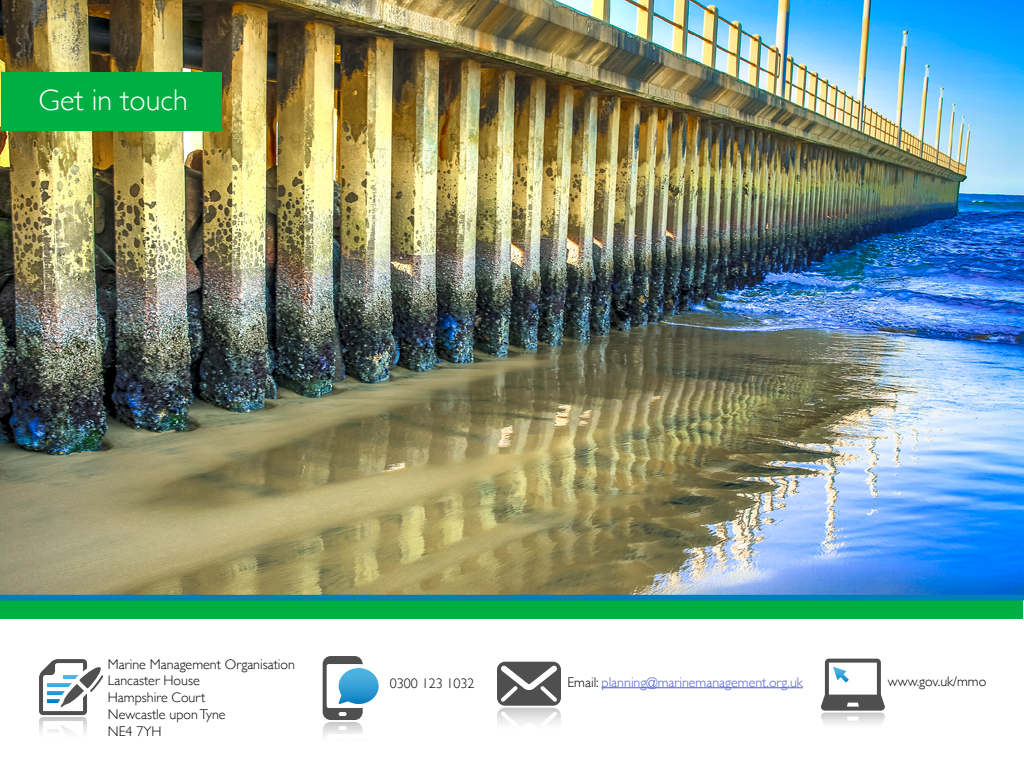
<style>
.page{position:relative;width:1024px;height:768px;background:#fff}
.page>*{position:absolute;margin:0;border:0;box-sizing:border-box;transform-origin:0 0}
.t1{font:300 30px "Gill Sans";color:#fff}
.t2{font:300 14px/16.8px "Gill Sans";color:#000}
.t3{font:300 14px "Gill Sans";color:#4f5cd6}
.s1{color:#000}
</style>
<div class="page">
<div style="left:0;top:600px;width:1023px;height:18px;background:#00af41"></div>
<img style="left:0;top:0;width:1024px;height:595px">
<div style="left:1px;top:72px;width:221px;height:60px;background:#00af41"></div>
<svg style="left:39px;top:659px;width:64px;height:74px"></svg>
<svg style="left:323px;top:656px;width:56px;height:80px"></svg>
<svg style="left:497px;top:662px;width:64px;height:62px"></svg>
<hr style="left:602px;top:687px;width:201px;height:1px;background:#4f5cd6">
<svg style="left:821px;top:659px;width:64px;height:65px"></svg>
<div style="left:0;top:595px;width:1023px;height:5px;background:#007dbb"></div>
<div style="left:0;top:595px;width:1024px;height:6px;border:1px solid #007dbb"></div>
<p class="t1" style="left:38px;top:76px;width:151px">Get in touch</p>
<p class="t2" style="left:108px;top:655px;width:189px">Marine Management Organisation<br>Lancaster House</p>
<p class="t2" style="left:108px;top:689px;width:99px">Hampshire Court</p>
<p class="t2" style="left:108px;top:705px;width:119px">Newcastle upon Tyne</p>
<p class="t2" style="left:108px;top:722px;width:55px">NE4 7YH</p>
<p class="t2" style="left:390px;top:675px;width:86px">0300 123 1032</p>
<p class="t3" style="left:567px;top:671px;width:237px"><span class="s1">Email:</span> planning@marinemanagement.org.uk</p>
<p class="t2" style="left:888px;top:672px;width:100px">www.gov.uk/mmo</p>
</div>
